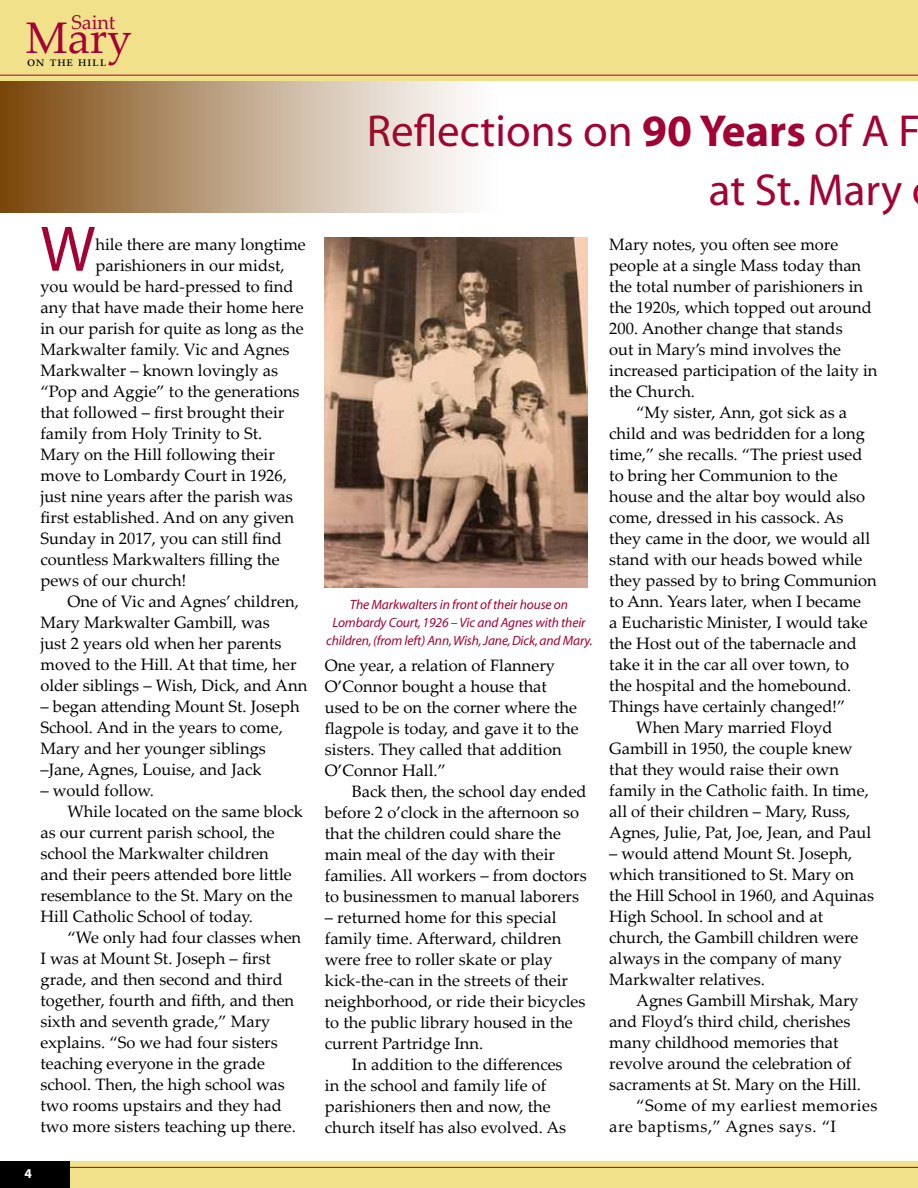
<style>
.page{position:relative;width:918px;height:1188px;background:#fff}
.page>*{position:absolute;margin:0;border:0;box-sizing:border-box;transform-origin:0 0}
.t1{font:64.95px "Myriad";color:#a30234}
.t2{font:45px/58.5px "Myriad";color:#a30234}
.t3{font:44.25px "Palatino Linotype";color:#a30234}
.t4{font:19.8px "Palatino Linotype";color:#a30234}
.t5{font:16.5px/21px "Palatino Linotype";color:#000}
.t6{font:16.5px "Palatino Linotype";letter-spacing:.03em;color:#000}
.t7{font:14.25px "Palatino Linotype";color:#000}
.t8{font:italic 13.5px/18px "Myriad";letter-spacing:-.01em;color:#a30234;text-align:center}
.t9{font:700 13.5px "Myriad";color:#fff}
.s1{font-weight:700}
</style>
<div class="page">
<div style="left:0;top:1161px;width:918px;height:27px;background:#f2e18b"></div>
<hr style="left:0;top:1167px;width:918px;height:1px;background:#a30234">
<div style="left:0;top:1161px;width:70px;height:27px;background:#000"></div>
<div style="left:0;top:0;width:918px;height:81px;background:#f2e18b"></div>
<hr style="left:0;top:75px;width:918px;height:1px;background:#a30234">
<hr style="left:917px;top:0;width:1px;height:81px;background:#f2e18b">
<img style="left:325px;top:238px;width:262px;height:350px">
<div style="left:0;top:81px;width:500px;height:132px;background:linear-gradient(to right,#7d4b10,#fff)"></div>
<p class="t4" style="left:71px;top:8px;width:46px">Saint</p>
<p class="t7" style="left:27px;top:51px;width:81px">on the hill</p>
<h3 class="t3" style="left:26px;top:7px;width:108px">Mary</h3>
<h1 class="t1" style="left:40px;top:217px;width:56px">W</h1>
<p class="t5" style="left:95px;top:233px;width:212px">hile there are many longtime</p>
<p class="t5" style="left:95px;top:254px;width:191px">parishioners in our midst,</p>
<p class="t5" style="left:41px;top:275px;width:255px">you would be hard-pressed to find</p>
<p class="t5" style="left:41px;top:296px;width:265px">any that have made their home here</p>
<p class="t5" style="left:41px;top:317px;width:265px">in our parish for quite as long as the</p>
<p class="t5" style="left:41px;top:338px;width:251px">Markwalter family. Vic and Agnes</p>
<p class="t5" style="left:41px;top:359px;width:239px">Markwalter – known lovingly as</p>
<p class="t5" style="left:41px;top:380px;width:261px">“Pop and Aggie” to the generations</p>
<p class="t5" style="left:41px;top:401px;width:245px">that followed – first brought their</p>
<p class="t5" style="left:41px;top:422px;width:223px">family from Holy Trinity to St.</p>
<p class="t5" style="left:41px;top:443px;width:236px">Mary on the Hill following their</p>
<p class="t5" style="left:41px;top:464px;width:248px">move to Lombardy Court in 1926,</p>
<p class="t5" style="left:41px;top:485px;width:254px">just nine years after the parish was</p>
<p class="t5" style="left:41px;top:506px;width:255px">first established. And on any given</p>
<p class="t5" style="left:41px;top:527px;width:243px">Sunday in 2017, you can still find</p>
<p class="t5" style="left:41px;top:548px;width:241px">countless Markwalters filling the</p>
<p class="t5" style="left:41px;top:569px;width:147px">pews of our church!</p>
<p class="t5" style="left:67px;top:590px;width:233px">One of Vic and Agnes’ children,</p>
<p class="t5" style="left:41px;top:611px;width:231px">Mary Markwalter Gambill, was</p>
<p class="t5" style="left:41px;top:632px;width:243px">just 2 years old when her parents</p>
<p class="t5" style="left:41px;top:653px;width:258px">moved to the Hill. At that time, her</p>
<p class="t5" style="left:41px;top:674px;width:268px">older siblings – Wish, Dick, and Ann</p>
<p class="t5" style="left:41px;top:695px;width:261px">– began attending Mount St. Joseph<br>School. And in the years to come,<br>Mary and her younger siblings –Jane, Agnes, Louise, and Jack</p>
<p class="t5" style="left:41px;top:779px;width:115px">– would follow.</p>
<p class="t5" style="left:67px;top:800px;width:237px">While located on the same block</p>
<p class="t5" style="left:41px;top:821px;width:236px">as our current parish school, the</p>
<p class="t5" style="left:41px;top:842px;width:230px">school the Markwalter children</p>
<p class="t5" style="left:41px;top:863px;width:253px">and their peers attended bore little</p>
<p class="t5" style="left:41px;top:884px;width:254px">resemblance to the St. Mary on the</p>
<p class="t5" style="left:41px;top:905px;width:214px">Hill Catholic School of today.</p>
<p class="t5" style="left:67px;top:926px;width:235px">“We only had four classes when</p>
<p class="t5" style="left:41px;top:947px;width:232px">I was at Mount St. Joseph – first</p>
<p class="t5" style="left:41px;top:968px;width:244px">grade, and then second and third</p>
<p class="t5" style="left:41px;top:989px;width:255px">together, fourth and fifth, and then</p>
<p class="t5" style="left:41px;top:1010px;width:232px">sixth and seventh grade,” Mary</p>
<p class="t5" style="left:41px;top:1031px;width:239px">explains. “So we had four sisters</p>
<p class="t5" style="left:41px;top:1052px;width:226px">teaching everyone in the grade</p>
<p class="t5" style="left:41px;top:1073px;width:246px">school. Then, the high school was</p>
<p class="t5" style="left:41px;top:1094px;width:243px">two rooms upstairs and they had</p>
<p class="t5" style="left:41px;top:1115px;width:257px">two more sisters teaching up there.</p>
<p class="t9" style="left:24px;top:1166px;width:16px">44</p>
<h2 class="t2" style="left:709px;top:104px;width:213px;text-indent:-342px">Reflections on <span class="s1">90 Years</span> of A F at St. Mary</h2>
<p class="t8" style="left:326px;top:596px;width:268px">The Markwalters in front of their house on<br>Lombardy Court, 1926 – Vic and Agnes with their children, (from left) Ann, Wish, Jane, Dick, and Mary.</p>
<p class="t5" style="left:325px;top:654px;width:255px">One year, a relation of Flannery<br>O’Connor bought a house that used to be on the corner where the flagpole is today, and gave it to the sisters. They called that addition<br>O’Connor Hall.”</p>
<p class="t5" style="left:325px;top:780px;width:263px;text-indent:27px">Back then, the school day ended before 2 o’clock in the afternoon so that the children could share the main meal of the day with their families. All workers – from doctors to businessmen to manual laborers</p>
<p class="t5" style="left:325px;top:906px;width:262px">– returned home for this special family time. Afterward, children were free to roller skate or play kick-the-can in the streets of their neighborhood, or ride their bicycles to the public library housed in the current Partridge Inn.</p>
<p class="t5" style="left:325px;top:1053px;width:243px;text-indent:27px">In addition to the differences in the school and family life of parishioners then and now, the church itself has also evolved. As</p>
<p class="t5" style="left:609px;top:233px;width:231px">Mary notes, you often see more</p>
<p class="t5" style="left:609px;top:254px;width:253px">people at a single Mass today than</p>
<p class="t5" style="left:609px;top:275px;width:255px">the total number of parishioners in</p>
<p class="t5" style="left:609px;top:296px;width:264px">the 1920s, which topped out around</p>
<p class="t5" style="left:609px;top:317px;width:235px">200. Another change that stands</p>
<p class="t5" style="left:609px;top:338px;width:233px">out in Mary’s mind involves the</p>
<p class="t5" style="left:609px;top:359px;width:270px">increased participation of the laity in</p>
<p class="t5" style="left:609px;top:380px;width:87px">the Church.</p>
<p class="t5" style="left:636px;top:401px;width:212px">“My sister, Ann, got sick as a</p>
<p class="t5" style="left:609px;top:422px;width:257px">child and was bedridden for a long</p>
<p class="t5" style="left:609px;top:443px;width:255px">time,” she recalls. “The priest used</p>
<p class="t5" style="left:609px;top:464px;width:230px">to bring her Communion to the</p>
<p class="t5" style="left:609px;top:485px;width:257px">house and the altar boy would also</p>
<p class="t5" style="left:609px;top:506px;width:236px">come, dressed in his cassock. As</p>
<p class="t5" style="left:609px;top:527px;width:262px">they came in the door, we would all</p>
<p class="t5" style="left:609px;top:548px;width:255px">stand with our heads bowed while</p>
<p class="t5" style="left:609px;top:569px;width:269px">they passed by to bring Communion</p>
<p class="t5" style="left:609px;top:590px;width:253px">to Ann. Years later, when I became</p>
<p class="t5" style="left:609px;top:611px;width:260px">a Eucharistic Minister, I would take</p>
<p class="t5" style="left:609px;top:632px;width:249px">the Host out of the tabernacle and</p>
<p class="t5" style="left:609px;top:653px;width:241px">take it in the car all over town, to</p>
<p class="t5" style="left:609px;top:674px;width:243px">the hospital and the homebound.</p>
<p class="t5" style="left:609px;top:695px;width:237px">Things have certainly changed!”</p>
<p class="t5" style="left:636px;top:716px;width:198px">When Mary married Floyd</p>
<p class="t5" style="left:609px;top:737px;width:245px">Gambill in 1950, the couple knew</p>
<p class="t5" style="left:609px;top:758px;width:231px">that they would raise their own</p>
<p class="t5" style="left:609px;top:779px;width:261px">family in the Catholic faith. In time,</p>
<p class="t5" style="left:609px;top:800px;width:243px">all of their children – Mary, Russ,</p>
<p class="t5" style="left:609px;top:821px;width:263px">Agnes, Julie, Pat, Joe, Jean, and Paul</p>
<p class="t5" style="left:609px;top:842px;width:266px">– would attend Mount St. Joseph, which transitioned to St. Mary on the Hill School in 1960, and Aquinas<br>High School. In school and at church, the Gambill children were always in the company of many<br>Markwalter relatives.</p>
<p class="t5" style="left:636px;top:990px;width:224px">Agnes Gambill Mirshak, Mary</p>
<p class="t5" style="left:609px;top:1011px;width:243px">and Floyd’s third child, cherishes</p>
<p class="t5" style="left:609px;top:1032px;width:231px">many childhood memories that</p>
<p class="t5" style="left:609px;top:1053px;width:244px">revolve around the celebration of</p>
<p class="t5" style="left:609px;top:1074px;width:253px">sacraments at St. Mary on the Hill.</p>
<p class="t6" style="left:636px;top:1094px;width:243px">“Some of my earliest memories</p>
<p class="t6" style="left:609px;top:1115px;width:228px">are baptisms,” Agnes says. “I</p>
</div>
